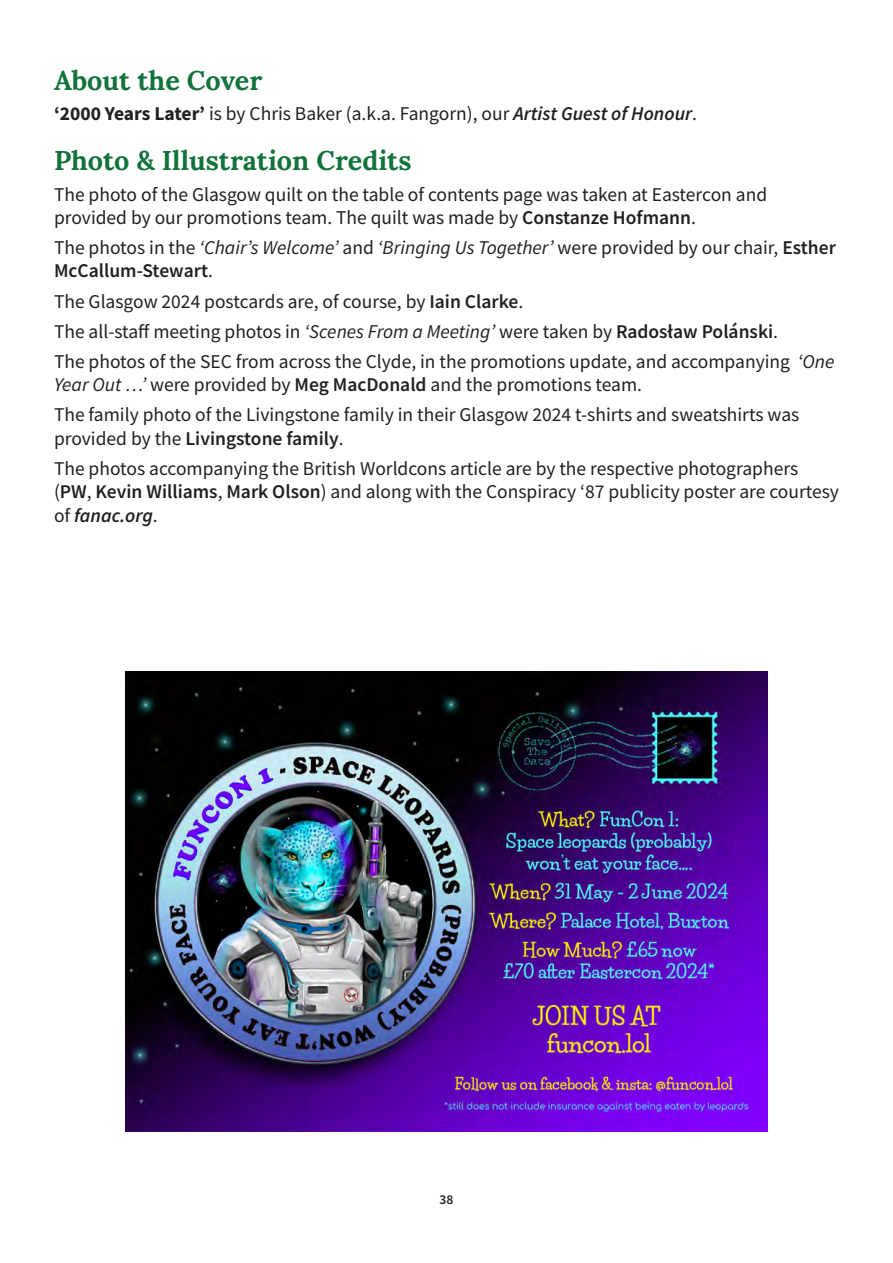
<style>
.page{position:relative;width:893px;height:1263px;background:#fff}
.page>*{position:absolute;margin:0;border:0;box-sizing:border-box;transform-origin:0 0}
.t1{font:700 27px "Lora";color:#11723a}
.t2{font:19.5px/23.4px "Source Sans Pro";color:#231f20}
.t3{font:600 13.5px "Source Sans Pro";color:#231f20}
.s1{font-weight:700}
.s2{font-weight:600;font-style:italic}
.s3{font-weight:600}
.s4{font-style:italic}
</style>
<div class="page">
<img style="left:125px;top:672px;width:643px;height:459px">
<p class="t1" style="left:54px;top:63px;width:210px">About the Cover</p>
<p class="t2" style="left:54px;top:102px;width:645px"><span class="s1">‘2000 Years Later’</span> is by Chris Baker (a.k.a. Fangorn), our <span class="s2">Artist Guest of Honour</span>.</p>
<p class="t1" style="left:54px;top:143px;width:359px">Photo &amp; Illustration Credits</p>
<p class="t2" style="left:54px;top:182px;width:715px">The photo of the Glasgow quilt on the table of contents page was taken at Eastercon and provided by our promotions team. The quilt was made by <span class="s3">Constanze Hofmann</span>.</p>
<p class="t2" style="left:54px;top:236px;width:783px">The photos in the <span class="s4">‘Chair’s Welcome’</span> and <span class="s4">‘Bringing Us Together’</span> were provided by our chair, <span class="s3">Esther<br>McCallum-Stewart</span>.</p>
<p class="t2" style="left:54px;top:289px;width:471px">The Glasgow 2024 postcards are, of course, by <span class="s3">Iain Clarke</span>.</p>
<p class="t2" style="left:54px;top:319px;width:726px">The all-staff meeting photos in <span class="s4">‘Scenes From a Meeting’</span> were taken by <span class="s3">Radosław Polánski</span>.</p>
<p class="t2" style="left:54px;top:350px;width:782px">The photos of the SEC from across the Clyde, in the promotions update, and accompanying <span class="s4">‘One<br>Year Out …’</span> were provided by <span class="s3">Meg MacDonald</span> and the promotions team.</p>
<p class="t2" style="left:54px;top:403px;width:747px">The family photo of the Livingstone family in their Glasgow 2024 t-shirts and sweatshirts was provided by the <span class="s3">Livingstone family</span>.</p>
<p class="t2" style="left:54px;top:457px;width:786px">The photos accompanying the British Worldcons article are by the respective photographers (<span class="s3">PW</span>, <span class="s3">Kevin Williams</span>, <span class="s3">Mark Olson</span>) and along with the Conspiracy ‘87 publicity poster are courtesy of <span class="s2">fanac.org</span>.</p>
<p class="t3" style="left:440px;top:1190px;width:15px">38</p>
</div>
